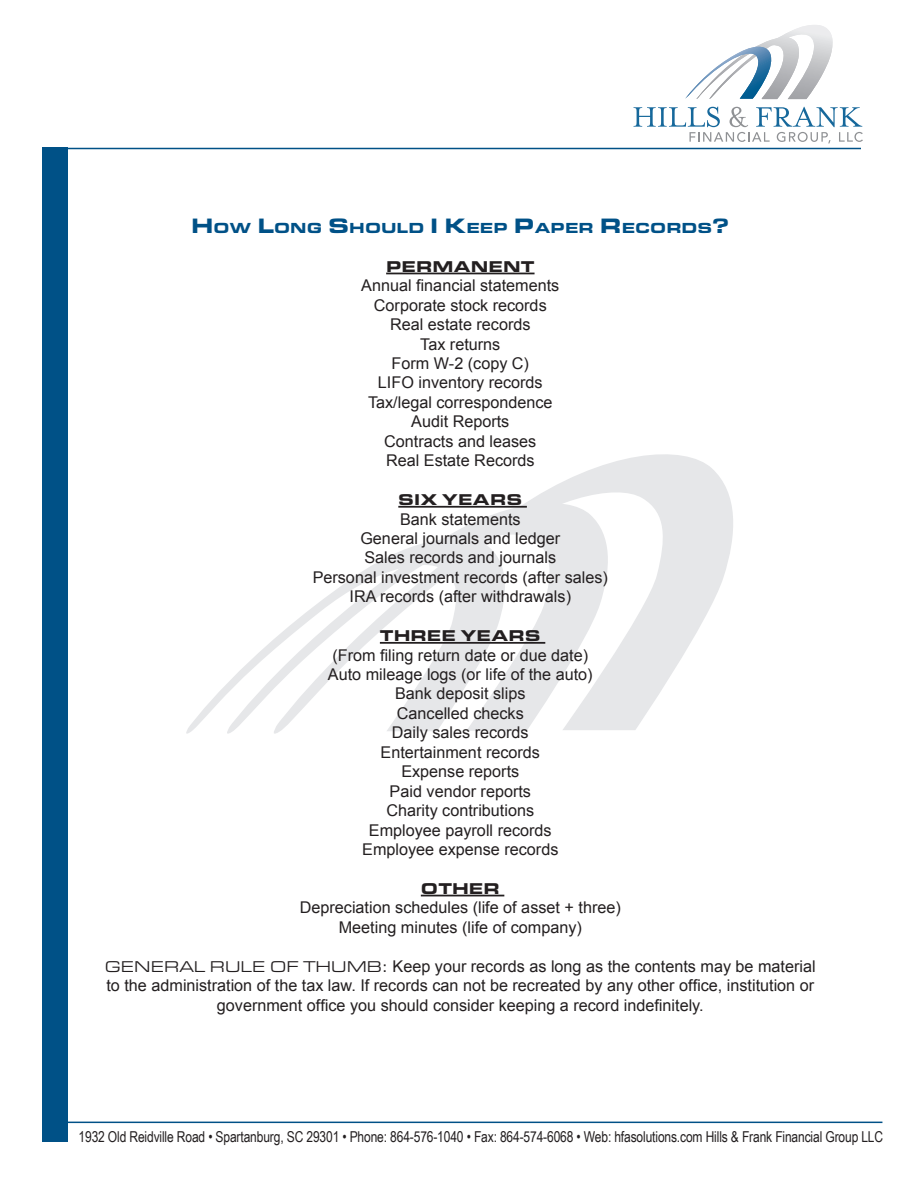
<style>
.page{position:relative;width:918px;height:1188px;background:#fff}
.page>*{position:absolute;margin:0;border:0;box-sizing:border-box;transform-origin:0 0}
.t1{font:16.2px/19.5px "Arial";color:#231f20;text-align:center}
.t2{font:16.2px "Eurostile Extended Black DTC";color:#231f20}
.t3{font:15.15px "Eurostile Extended Black DTC";color:#005187}
.t4{font:15px "Arial Narrow";letter-spacing:-.01em;color:#231f20}
.s1{font-size:21.6px}
.s2{font-family:"Eurostile Extended Roman DTC"}
</style>
<div class="page">
<div style="left:42px;top:148px;width:26px;height:994px;background:#005187"></div>
<hr style="left:43px;top:148px;width:818px;height:1px;background:#005187">
<hr style="left:43px;top:1122px;width:839px;height:1px;background:#005187">
<svg style="left:685px;top:25px;width:148px;height:74px"></svg>
<svg style="left:633px;top:107px;width:230px;height:36px"></svg>
<svg style="left:186px;top:689px;width:36px;height:45px"></svg>
<svg style="left:222px;top:645px;width:46px;height:89px"></svg>
<svg style="left:268px;top:454px;width:465px;height:280px"></svg>
<hr style="left:386px;top:273px;width:149px;height:1px;background:#231f20">
<hr style="left:398px;top:506px;width:129px;height:2px;background:#231f20">
<hr style="left:380px;top:642px;width:165px;height:2px;background:#231f20">
<hr style="left:421px;top:895px;width:83px;height:1px;background:#231f20">
<p class="t3" style="left:191px;top:219px;width:540px"><span class="s1">H</span>OW <span class="s1">L</span>ONG <span class="s1">S</span>HOULD <span class="s1">I K</span>EEP <span class="s1">P</span>APER <span class="s1">R</span> ECORDS<span class="s1">?</span></p>
<p class="t2" style="left:386px;top:257px;width:150px">PERMANENT</p>
<p class="t1" style="left:361px;top:276px;width:200px">Annual financial statements<br>Corporate stock records<br>Real estate records<br>Tax returns<br>Form W-2 (copy C)<br>LIFO inventory records<br>Tax/legal correspondence<br>Audit Reports<br>Contracts and leases<br>Real Estate Records</p>
<p class="t2" style="left:398px;top:490px;width:126px">SIX YEARS</p>
<p class="t1" style="left:313px;top:509px;width:297px">Bank statements<br>General journals and ledger<br>Sales records and journals<br>Personal investment records (after sales)<br>IRA records (after withdrawals)</p>
<p class="t2" style="left:380px;top:627px;width:162px">THREE YEARS</p>
<p class="t1" style="left:328px;top:645px;width:266px">(From filing return date or due date)<br>Auto mileage logs (or life of the auto)<br>Bank deposit slips<br>Cancelled checks<br>Daily sales records<br>Entertainment records<br>Expense reports<br>Paid vendor reports<br>Charity contributions<br>Employee payroll records<br>Employee expense records</p>
<p class="t2" style="left:421px;top:879px;width:81px">OTHER</p>
<p class="t1" style="left:300px;top:898px;width:322px">Depreciation schedules (life of asset + three)<br>Meeting minutes (life of company)</p>
<p class="t1" style="left:105px;top:956px;width:712px"><span class="s2">GENERAL RULE OF THUMB:</span> Keep your records as long as the contents may be material to the administration of the tax law. If records can not be recreated by any other office, institution or government office you should consider keeping a record indefinitely.</p>
<p class="t4" style="left:79px;top:1128px;width:806px">1932 Old Reidville Road • Spartanburg, SC 29301 • Phone: 864-576-1040 • Fax: 864-574-6068 • Web: hfasolutions.com Hills &amp; Frank Financial Group LLC</p>
</div>
